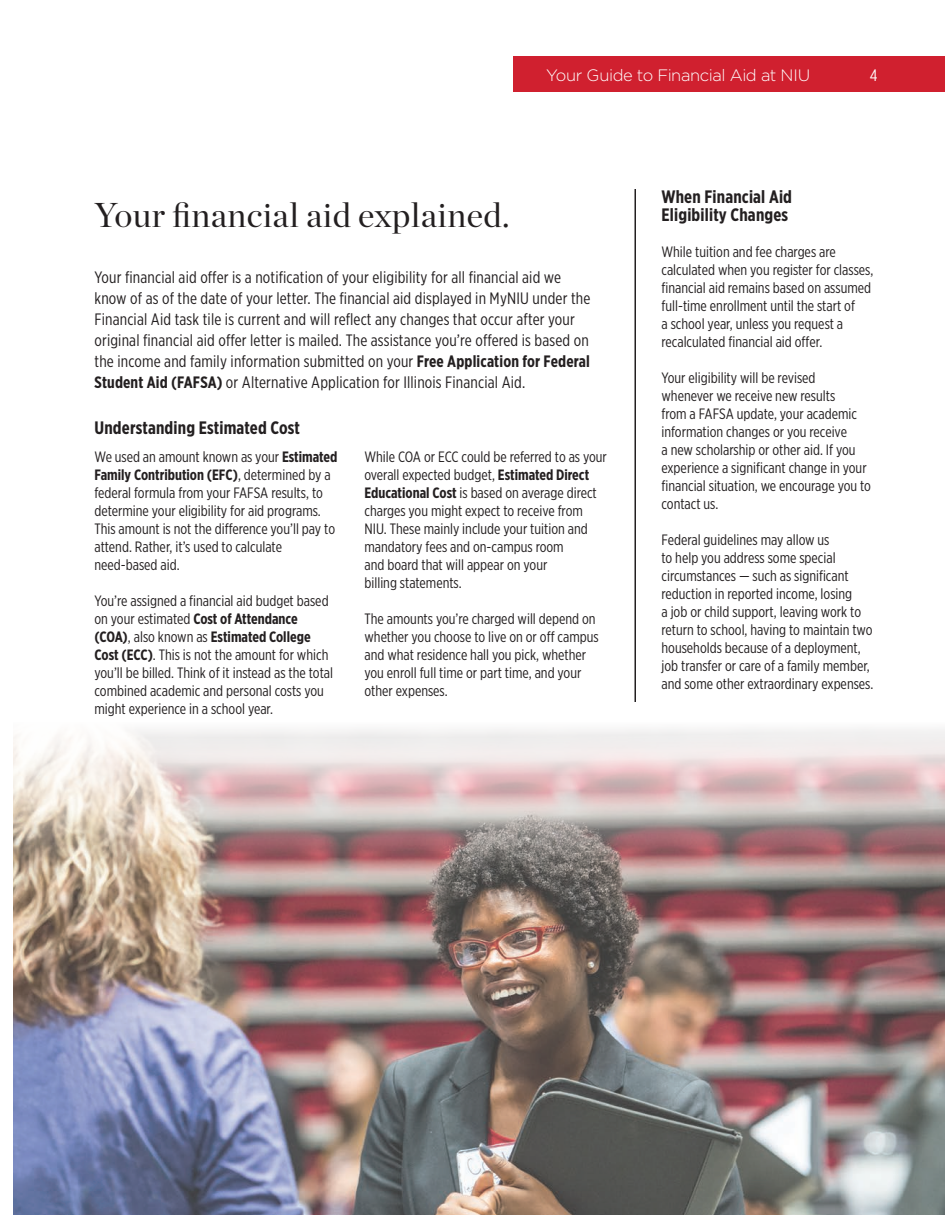
<style>
.page{position:relative;width:945px;height:1215px;background:#fff}
.page>*{position:absolute;margin:0;border:0;box-sizing:border-box;transform-origin:0 0}
.t1{font:34.5px "Chronicle Display";letter-spacing:.01em;color:#231f20}
.t2{font:700 18px/18px "Gotham X Narrow";letter-spacing:.01em;color:#231f20}
.t3{font:16.5px/21px "Gotham X Narrow";letter-spacing:.01em;color:#231f20}
.t4{font:300 16.5px "Gotham";letter-spacing:-.025em;color:#fff}
.t5{font:16.5px "Gotham X Narrow";color:#fff}
.t6{font:15px/18px "Gotham X Narrow";color:#231f20}
.s1{font-weight:700}
</style>
<div class="page">
<img style="left:14px;top:729px;width:931px;height:486px">
<hr style="left:634px;top:189px;width:2px;height:513px;background:#231f20">
<div style="left:513px;top:56px;width:432px;height:36px;background:#d0202f"></div>
<p class="t4" style="left:546px;top:65px;width:266px">Your Guide to Financial Aid at NIU</p>
<p class="t5" style="left:870px;top:66px;width:9px">4</p>
<h1 class="t1" style="left:94px;top:189px;width:417px">Your financial aid explained.</h1>
<p class="t3" style="left:94px;top:266px;width:497px">Your financial aid offer is a notification of your eligibility for all financial aid we know of as of the date of your letter. The financial aid displayed in MyNIU under the Financial Aid task tile is current and will reflect any changes that occur after your original financial aid offer letter is mailed. The assistance you’re offered is based on the income and family information submitted on your <span class="s1">Free Application for Federal Student Aid (FAFSA)</span> or Alternative Application for Illinois Financial Aid.</p>
<p class="t2" style="left:94px;top:419px;width:207px">Understanding Estimated Cost</p>
<p class="t6" style="left:94px;top:448px;width:245px">We used an amount known as your <span class="s1">Estimated Family Contribution (EFC)</span>, determined by a federal formula from your FAFSA results, to determine your eligibility for aid programs.<br>This amount is not the difference you’ll pay to attend. Rather, it’s used to calculate need-based aid.</p>
<p class="t6" style="left:94px;top:592px;width:240px">You’re assigned a financial aid budget based on your estimated <span class="s1">Cost of Attendance (COA)</span>, also known as <span class="s1">Estimated College Cost (ECC)</span>. This is not the amount for which you’ll be billed. Think of it instead as the total combined academic and personal costs you might experience in a school year.</p>
<p class="t6" style="left:364px;top:448px;width:244px">While COA or ECC could be referred to as your overall expected budget, <span class="s1">Estimated Direct Educational Cost</span> is based on average direct charges you might expect to receive from NIU. These mainly include your tuition and mandatory fees and on-campus room<br>and board that will appear on your<br>billing statements.</p>
<p class="t6" style="left:364px;top:610px;width:236px">The amounts you’re charged will depend on whether you choose to live on or off campus and what residence hall you pick, whether you enroll full time or part time, and your other expenses.</p>
<p class="t2" style="left:662px;top:188px;width:132px">When Financial Aid<br>Eligibility Changes</p>
<p class="t6" style="left:662px;top:243px;width:213px">While tuition and fee charges are calculated when you register for classes, financial aid remains based on assumed full-time enrollment until the start of<br>a school year, unless you request a recalculated financial aid offer.</p>
<p class="t6" style="left:662px;top:369px;width:211px">Your eligibility will be revised whenever we receive new results<br>from a FAFSA update, your academic information changes or you receive<br>a new scholarship or other aid. If you experience a significant change in your financial situation, we encourage you to contact us.</p>
<p class="t6" style="left:662px;top:531px;width:213px">Federal guidelines may allow us<br>to help you address some special circumstances — such as significant reduction in reported income, losing<br>a job or child support, leaving work to return to school, having to maintain two households because of a deployment, job transfer or care of a family member, and some other extraordinary expenses.</p>
</div>
